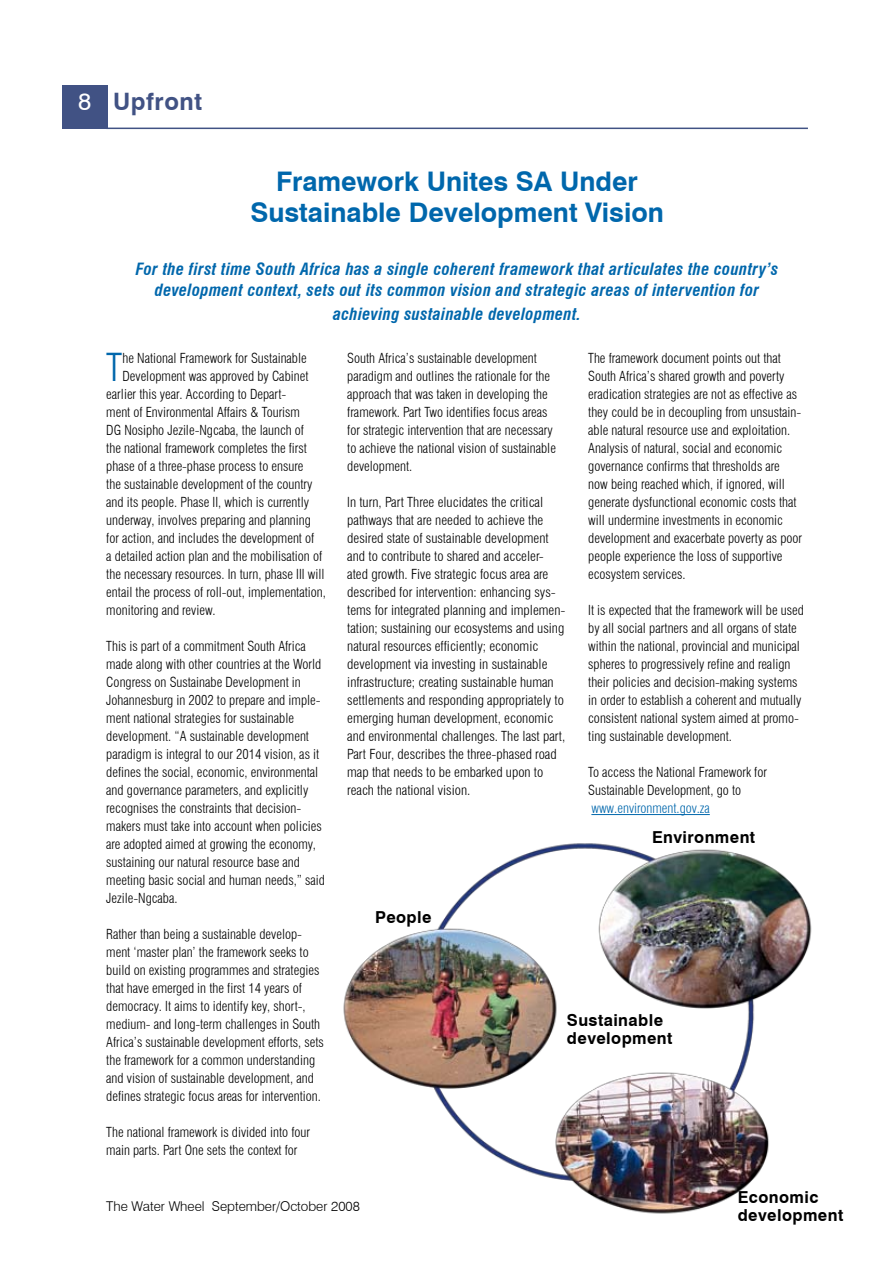
<style>
.page{position:relative;width:893px;height:1263px;background:#fff}
.page>*{position:absolute;margin:0;border:0;box-sizing:border-box;transform-origin:0 0}
.t1{font:300 condensed 37.65px "Swiss 721 BT";color:#0067ac}
.t2{font:700 27px/31.5px "Swiss 721 BT";color:#0067ac;text-align:center}
.t3{font:700 24px "Swiss 721 BT";letter-spacing:.025em;color:#415284}
.t4{font:italic 700 condensed 16.5px/21px "Swiss 721 BT";letter-spacing:.02em;color:#0067ac;text-align:center}
.t5{font:700 16.5px/18px "Swiss 721 BT";letter-spacing:.025em;color:#000}
.t6{font:300 condensed 13.5px/18px "Swiss 721 BT";color:#000}
.t7{font:300 13.5px "Swiss 721 BT";color:#000}
.t8{font:300 condensed 13.5px "Swiss 721 BT";color:#0067ac}
.s1{font-weight:400;color:#fff}
</style>
<div class="page">
<hr style="left:106px;top:128px;width:702px;height:1px;background:#415284">
<div style="left:62px;top:85px;width:45px;height:44px;background:#415284"></div>
<hr style="left:591px;top:814px;width:119px;height:1px;background:#0067ac">
<img style="left:343px;top:843px;width:469px;height:371px">
<h3 class="t3" style="left:78px;top:87px;width:125px"><span class="s1">8</span> Upfront</h3>
<h2 class="t2" style="left:250px;top:165px;width:415px">Framework unites SA under sustainable development vision</h2>
<p class="t4" style="left:136px;top:259px;width:644px">For the first time South Africa has a single coherent framework that articulates the country’s development context, sets out its common vision and strategic areas of intervention for</p>
<p class="t4" style="left:333px;top:304px;width:249px">achieving sustainable development.</p>
<h1 class="t1" style="left:106px;top:345px;width:18px">T</h1>
<p class="t6" style="left:122px;top:349px;width:186px">he National Framework for Sustainable</p>
<p class="t6" style="left:122px;top:367px;width:188px">Development was approved by Cabinet</p>
<p class="t6" style="left:106px;top:385px;width:181px">earlier this year. According to Depart-</p>
<p class="t6" style="left:106px;top:403px;width:195px">ment of Environmental Affairs &amp; Tourism</p>
<p class="t6" style="left:106px;top:421px;width:199px">DG Nosipho Jezile-Ngcaba, the launch of</p>
<p class="t6" style="left:106px;top:439px;width:202px">the national framework completes the first</p>
<p class="t6" style="left:106px;top:457px;width:199px">phase of a three-phase process to ensure</p>
<p class="t6" style="left:106px;top:475px;width:208px">the sustainable development of the country</p>
<p class="t6" style="left:106px;top:493px;width:204px">and its people. Phase II, which is currently</p>
<p class="t6" style="left:106px;top:511px;width:206px">underway, involves preparing and planning</p>
<p class="t6" style="left:106px;top:529px;width:210px">for action, and includes the development of</p>
<p class="t6" style="left:106px;top:547px;width:217px">a detailed action plan and the mobilisation of</p>
<p class="t6" style="left:106px;top:565px;width:220px">the necessary resources. In turn, phase III will</p>
<p class="t6" style="left:106px;top:583px;width:221px">entail the process of roll-out, implementation,</p>
<p class="t6" style="left:106px;top:601px;width:111px">monitoring and review.</p>
<p class="t6" style="left:106px;top:637px;width:220px">This is part of a commitment South Africa made along with other countries at the World Congress on Sustainabe Development in Johannesburg in 2002 to prepare and imple&shy;ment national strategies for sustainable development. “A sustainable development paradigm is integral to our 2014 vision, as it defines the social, economic, environmental and governance parameters, and explicitly recognises the constraints that decision&shy;makers must take into account when policies are adopted aimed at growing the economy, sustaining our natural resource base and meeting basic social and human needs,” said Jezile-Ngcaba.</p>
<p class="t6" style="left:106px;top:925px;width:219px">Rather than being a sustainable develop&shy;ment ‘master plan’ the framework seeks to build on existing programmes and strategies that have emerged in the first 14 years of democracy. It aims to identify key, short-, medium- and long-term challenges in South Africa’s sustainable development efforts, sets the framework for a common understanding and vision of sustainable development, and defines strategic focus areas for intervention.</p>
<p class="t6" style="left:106px;top:1123px;width:205px">The national framework is divided into four main parts. Part One sets the context for</p>
<p class="t6" style="left:347px;top:349px;width:210px">South Africa’s sustainable development paradigm and outlines the rationale for the approach that was taken in developing the framework. Part Two identifies focus areas for strategic intervention that are necessary to achieve the national vision of sustainable development.</p>
<p class="t6" style="left:347px;top:493px;width:220px">In turn, Part Three elucidates the critical pathways that are needed to achieve the desired state of sustainable development and to contribute to shared and acceler&shy;ated growth. Five strategic focus area are described for intervention: enhancing sys&shy;tems for integrated planning and implemen&shy;tation; sustaining our ecosystems and using natural resources efficiently; economic development via investing in sustainable infrastructure; creating sustainable human settlements and responding appropriately to emerging human development, economic and environmental challenges. The last part, Part Four, describes the three-phased road map that needs to be embarked upon to reach the national vision.</p>
<p class="t6" style="left:588px;top:349px;width:215px">The framework document points out that South Africa’s shared growth and poverty eradication strategies are not as effective as they could be in decoupling from unsustain&shy;able natural resource use and exploitation.<br>Analysis of natural, social and economic governance confirms that thresholds are now being reached which, if ignored, will generate dysfunctional economic costs that will undermine investments in economic development and exacerbate poverty as poor people experience the loss of supportive ecosystem services.</p>
<p class="t6" style="left:588px;top:601px;width:217px">It is expected that the framework will be used by all social partners and all organs of state within the national, provincial and municipal spheres to progressively refine and realign their policies and decision-making systems in order to establish a coherent and mutually consistent national system aimed at promo&shy;ting sustainable development.</p>
<p class="t6" style="left:588px;top:763px;width:180px">To access the National Framework for<br>Sustainable Development, go to</p>
<p class="t8" style="left:591px;top:800px;width:120px">www.environment.gov.za</p>
<p class="t5" style="left:652px;top:828px;width:105px">Environment</p>
<p class="t5" style="left:375px;top:907px;width:58px">People</p>
<p class="t5" style="left:567px;top:1011px;width:107px">Sustainable development</p>
<p class="t7" style="left:106px;top:1197px;width:255px">The Water Wheel September/October 2008</p>
<p class="t5" style="left:738px;top:1188px;width:107px">Economic development</p>
</div>
